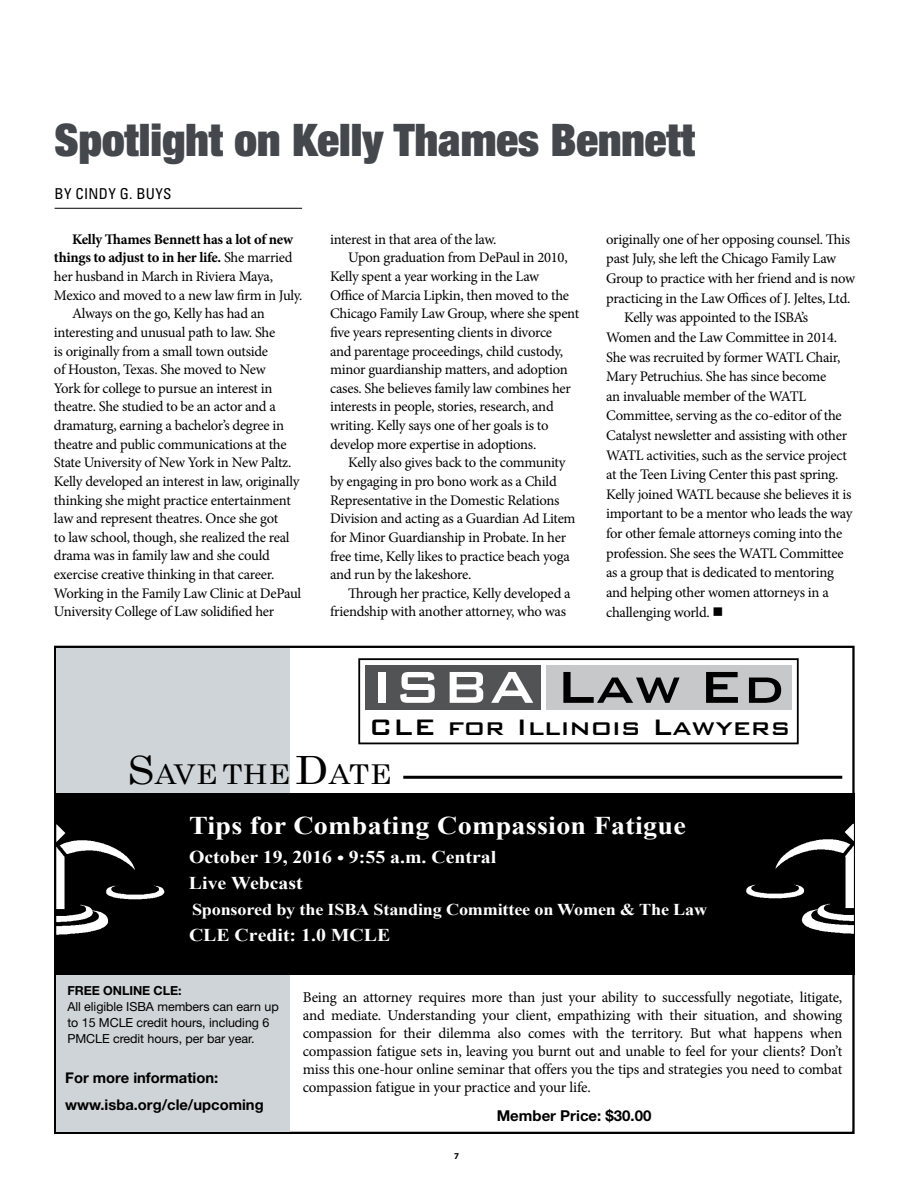
<style>
.page{position:relative;width:918px;height:1188px;background:#fff}
.page>*{position:absolute;margin:0;border:0;box-sizing:border-box;transform-origin:0 0}
.t1{font:500 59.85px "Bank Gothic BT";color:#000}
.t2{font:900 condensed 45px "Helvetica Neue LT Std";color:#44484d}
.t3{font:500 29.85px "Bank Gothic BT";color:#000}
.t4{font:27.3px "Century";letter-spacing:.015em;color:#000;scale:1.1 1}
.t5{font:700 25.5px "Times New Roman";letter-spacing:.01em;color:#fff;scale:1.1 1}
.t6{font:700 18px/26.1px "Times New Roman";color:#fff;scale:1.1 1}
.t7{font:700 16.5px "Times New Roman";letter-spacing:-.01em;color:#fff;scale:1.1 1}
.t8{font:15px/18px "Minion Pro";letter-spacing:-.01em;color:#000;text-align:justify}
.t9{font:700 15px "Helvetica Neue LT Std";color:#000}
.t10{font:condensed 15px "Univers LT Std";letter-spacing:.02em;color:#000}
.t11{font:14.7px "Minion Pro";letter-spacing:-.02em;color:#000}
.t12{font:700 14.7px "Minion Pro";letter-spacing:-.02em;color:#000}
.t13{font:700 14.7px/26.7px "Helvetica Neue LT Std";color:#000}
.t14{font:700 13.65px "Helvetica Neue LT Std";letter-spacing:-.015em;color:#fff}
.t15{font:12.45px/15.9px "Helvetica Neue LT Std";letter-spacing:-.005em;color:#000}
.t16{font:700 12.45px "Helvetica Neue LT Std";letter-spacing:-.005em;color:#000}
.t17{font:700 9px "Myriad Pro";color:#000}
.s1{font-weight:400}
.s2{color:#fff}
.s3{font-size:39px}
</style>
<div class="page">
<hr style="left:55px;top:208px;width:247px;height:1px;background:#000">
<div style="left:56px;top:649px;width:234px;height:483px;background:#cfd4d8"></div>
<div style="left:54px;top:794px;width:801px;height:181px;background:#000"></div>
<img style="left:746px;top:824px;width:108px;height:110px">
<img style="left:56px;top:824px;width:109px;height:111px">
<hr style="left:403px;top:776px;width:439px;height:3px;background:#000">
<div style="left:358px;top:658px;width:441px;height:86px;border:2px solid #000"></div>
<div style="left:366px;top:665px;width:175px;height:45px;background:#525355"></div>
<div style="left:546px;top:665px;width:246px;height:45px;background:#c7c8ca"></div>
<h2 class="t2" style="left:55px;top:112px;width:642px">Spotlight on Kelly Thames Bennett</h2>
<p class="t10" style="left:55px;top:184px;width:119px">BY CINDY G. BUYS</p>
<p class="t12" style="left:72px;top:229px;width:223px">Kelly Thames Bennett has a lot of new</p>
<p class="t12" style="left:54px;top:247px;width:240px">things to adjust to in her life. <span class="s1">She married</span></p>
<p class="t11" style="left:54px;top:266px;width:221px">her husband in March in Riviera Maya,</p>
<p class="t11" style="left:54px;top:285px;width:250px">Mexico and moved to a new law firm in July.</p>
<p class="t11" style="left:72px;top:304px;width:194px">Always on the go, Kelly has had an</p>
<p class="t11" style="left:54px;top:322px;width:223px">interesting and unusual path to law. She</p>
<p class="t11" style="left:54px;top:341px;width:216px">is originally from a small town outside</p>
<p class="t11" style="left:54px;top:360px;width:213px">of Houston, Texas. She moved to New</p>
<p class="t11" style="left:54px;top:378px;width:220px">York for college to pursue an interest in</p>
<p class="t11" style="left:54px;top:397px;width:223px">theatre. She studied to be an actor and a</p>
<p class="t11" style="left:54px;top:416px;width:232px">dramaturg, earning a bachelor’s degree in</p>
<p class="t11" style="left:54px;top:434px;width:234px">theatre and public communications at the</p>
<p class="t11" style="left:54px;top:453px;width:239px">State University of New York in New Paltz.</p>
<p class="t11" style="left:54px;top:471px;width:247px">Kelly developed an interest in law, originally</p>
<p class="t11" style="left:54px;top:490px;width:238px">thinking she might practice entertainment</p>
<p class="t11" style="left:54px;top:509px;width:226px">law and represent theatres. Once she got</p>
<p class="t11" style="left:54px;top:527px;width:237px">to law school, though, she realized the real</p>
<p class="t11" style="left:54px;top:546px;width:218px">drama was in family law and she could</p>
<p class="t11" style="left:54px;top:565px;width:222px">exercise creative thinking in that career.</p>
<p class="t11" style="left:54px;top:583px;width:249px">Working in the Family Law Clinic at DePaul</p>
<p class="t11" style="left:54px;top:602px;width:222px">University College of Law solidified her</p>
<p class="t11" style="left:330px;top:229px;width:168px">interest in that area of the law.</p>
<p class="t11" style="left:348px;top:248px;width:221px">Upon graduation from DePaul in 2010,</p>
<p class="t11" style="left:330px;top:267px;width:211px">Kelly spent a year working in the Law</p>
<p class="t11" style="left:330px;top:285px;width:240px">Office of Marcia Lipkin, then moved to the</p>
<p class="t11" style="left:330px;top:304px;width:251px">Chicago Family Law Group, where she spent</p>
<p class="t11" style="left:330px;top:322px;width:224px">five years representing clients in divorce</p>
<p class="t11" style="left:330px;top:341px;width:235px">and parentage proceedings, child custody,</p>
<p class="t11" style="left:330px;top:360px;width:239px">minor guardianship matters, and adoption</p>
<p class="t11" style="left:330px;top:378px;width:242px">cases. She believes family law combines her</p>
<p class="t11" style="left:330px;top:397px;width:225px">interests in people, stories, research, and</p>
<p class="t11" style="left:330px;top:416px;width:220px">writing. Kelly says one of her goals is to</p>
<p class="t11" style="left:330px;top:434px;width:208px">develop more expertise in adoptions.</p>
<p class="t11" style="left:348px;top:453px;width:219px">Kelly also gives back to the community</p>
<p class="t11" style="left:330px;top:471px;width:228px">by engaging in pro bono work as a Child</p>
<p class="t11" style="left:330px;top:490px;width:231px">Representative in the Domestic Relations</p>
<p class="t11" style="left:330px;top:509px;width:247px">Division and acting as a Guardian Ad Litem</p>
<p class="t11" style="left:330px;top:527px;width:238px">for Minor Guardianship in Probate. In her</p>
<p class="t11" style="left:330px;top:546px;width:241px">free time, Kelly likes to practice beach yoga</p>
<p class="t11" style="left:330px;top:565px;width:143px">and run by the lakeshore.</p>
<p class="t11" style="left:348px;top:583px;width:224px">Through her practice, Kelly developed a</p>
<p class="t11" style="left:330px;top:602px;width:237px">friendship with another attorney, who was</p>
<p class="t11" style="left:606px;top:229px;width:246px">originally one of her opposing counsel. This</p>
<p class="t11" style="left:606px;top:249px;width:232px">past July, she left the Chicago Family Law</p>
<p class="t11" style="left:606px;top:269px;width:251px">Group to practice with her friend and is now</p>
<p class="t11" style="left:606px;top:288px;width:246px">practicing in the Law Offices of J. Jeltes, Ltd.</p>
<p class="t11" style="left:624px;top:308px;width:185px">Kelly was appointed to the ISBA’s</p>
<p class="t11" style="left:606px;top:327px;width:233px">Women and the Law Committee in 2014.</p>
<p class="t11" style="left:606px;top:347px;width:236px">She was recruited by former WATL Chair,</p>
<p class="t11" style="left:606px;top:367px;width:222px">Mary Petruchius. She has since become</p>
<p class="t11" style="left:606px;top:386px;width:202px">an invaluable member of the WATL</p>
<p class="t11" style="left:606px;top:406px;width:237px">Committee, serving as the co-editor of the</p>
<p class="t11" style="left:606px;top:425px;width:242px">Catalyst newsletter and assisting with other</p>
<p class="t11" style="left:606px;top:445px;width:242px">WATL activities, such as the service project</p>
<p class="t11" style="left:606px;top:465px;width:234px">at the Teen Living Center this past spring.</p>
<p class="t11" style="left:606px;top:484px;width:247px">Kelly joined WATL because she believes it is</p>
<p class="t11" style="left:606px;top:504px;width:248px">important to be a mentor who leads the way</p>
<p class="t11" style="left:606px;top:524px;width:238px">for other female attorneys coming into the</p>
<p class="t11" style="left:606px;top:543px;width:239px">profession. She sees the WATL Committee</p>
<p class="t11" style="left:606px;top:563px;width:229px">as a group that is dedicated to mentoring</p>
<p class="t11" style="left:606px;top:582px;width:224px">and helping other women attorneys in a</p>
<p class="t11" style="left:606px;top:602px;width:119px">challenging world. ■</p>
<h1 class="t1" style="left:370px;top:655px;width:416px"><span class="s2">ISBA</span> Law Ed</h1>
<h3 class="t3" style="left:369px;top:711px;width:423px">CLE for Illinois Lawyers</h3>
<h3 class="t4" style="left:127px;top:751px;width:241px"><span class="s3">S</span>AVE THE <span class="s3">D</span>ATE</h3>
<h3 class="t5" style="left:189px;top:808px;width:453px">Tips for Combating Compassion Fatigue</h3>
<p class="t6" style="left:189px;top:843px;width:281px">October 19, 2016 • 9:55 a.m. Central<br>Live Webcast</p>
<p class="t7" style="left:192px;top:898px;width:470px">Sponsored by the ISBA Standing Committee on Women &amp; The Law</p>
<p class="t6" style="left:189px;top:922px;width:184px">CLE Credit: 1.0 MCLE</p>
<p class="t14" style="left:238px;top:931px;width:130px">RECENT RELEASES</p>
<p class="t16" style="left:67px;top:983px;width:116px">Free ONLINE CLE:</p>
<p class="t15" style="left:67px;top:999px;width:213px">All eligible ISBA members can earn up to 15 MCLE credit hours, including 6<br>PMCLE credit hours, per bar year.</p>
<p class="t13" style="left:65px;top:1064px;width:200px">For more information: www.isba.org/cle/upcoming</p>
<p class="t8" style="left:303px;top:988px;width:541px">Being an attorney requires more than just your ability to successfully negotiate, litigate, and mediate. Understanding your client, empathizing with their situation, and showing compassion for their dilemma also comes with the territory. But what happens when compassion fatigue sets in, leaving you burnt out and unable to feel for your clients? Don’t miss this one-hour online seminar that offers you the tips and strategies you need to combat compassion fatigue in your practice and your life.</p>
<p class="t17" style="left:454px;top:1150px;width:6px">7</p>
<p class="t9" style="left:497px;top:1107px;width:156px">Member Price: $30.00</p>
</div>
